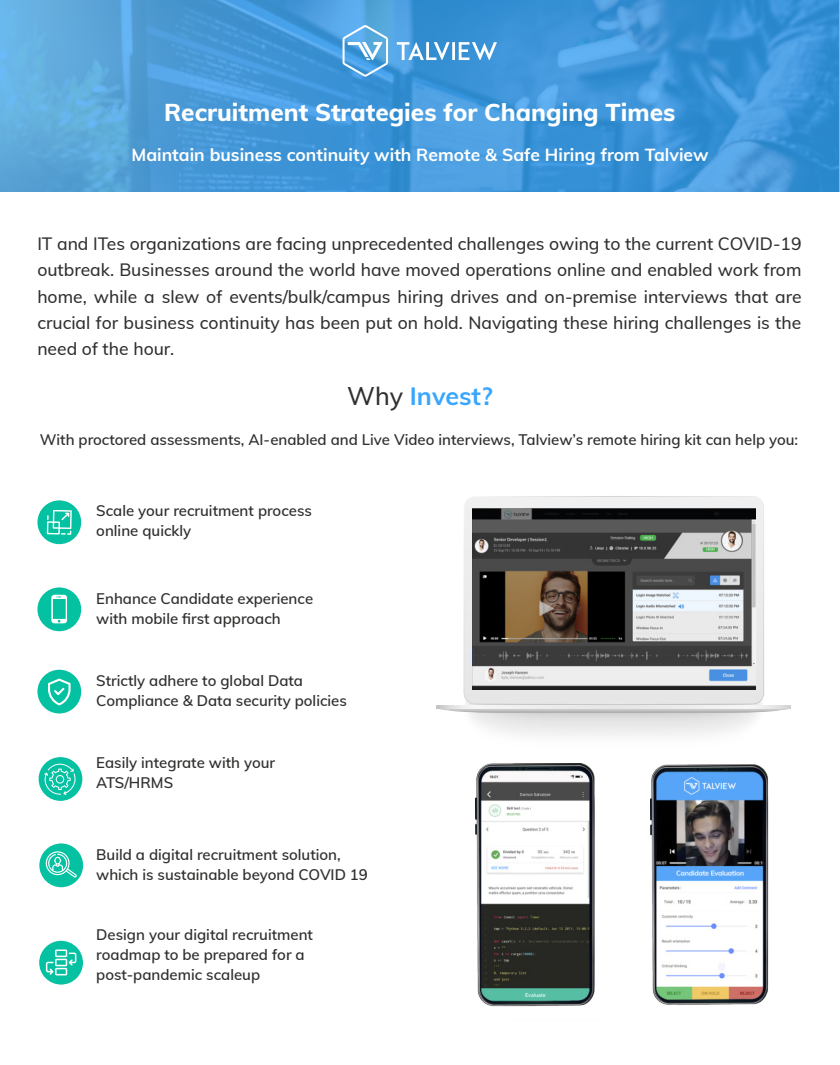
<style>
.page{position:relative;width:840px;height:1065px;background:#fff}
.page>*{position:absolute;margin:0;border:0;box-sizing:border-box;transform-origin:0 0}
.t1{font:700 25px "Muli";color:#38a6ff}
.t2{font:800 24.38px "Muli";color:#fff}
.t3{font:500 17.5px/26.2px "Muli";color:#30302f;text-align:justify}
.t4{font:700 17.5px "Muli";color:#fff}
.t5{font:600 15px/20px "Muli";color:#30302f}
.s1{font-weight:500;color:#30302f}
</style>
<div class="page">
<svg style="left:0;top:0;width:840px;height:192px;background:#4599d9"></svg>
<svg style="left:343px;top:25px;width:45px;height:52px"></svg>
<svg style="left:397px;top:42px;width:100px;height:18px"></svg>
<div style="left:39px;top:757px;width:43px;height:44px;background:#03c1a1;border-radius:50%"></div>
<div style="left:464px;top:497px;width:300px;height:126px;background:#f0f0f1"></div>
<svg style="left:437px;top:623px;width:354px;height:113px"></svg>
<img style="left:472px;top:508px;width:283px;height:182px">
<div style="left:37px;top:500px;width:44px;height:44px;background:#03c1a1;border-radius:50%"></div>
<svg style="left:47px;top:510px;width:25px;height:25px"></svg>
<div style="left:37px;top:587px;width:44px;height:44px;background:#03c1a1;border-radius:50%"></div>
<svg style="left:51px;top:595px;width:16px;height:28px"></svg>
<div style="left:37px;top:670px;width:44px;height:43px;background:#03c1a1;border-radius:50%"></div>
<svg style="left:48px;top:679px;width:23px;height:26px"></svg>
<svg style="left:44px;top:764px;width:32px;height:31px"></svg>
<div style="left:39px;top:843px;width:44px;height:44px;background:#03c1a1;border-radius:50%"></div>
<svg style="left:44px;top:850px;width:33px;height:28px"></svg>
<div style="left:39px;top:941px;width:44px;height:44px;background:#03c1a1;border-radius:50%"></div>
<svg style="left:46px;top:950px;width:30px;height:25px"></svg>
<img style="left:650px;top:764px;width:119px;height:241px">
<img style="left:475px;top:763px;width:120px;height:244px">
<h2 class="t2" style="left:164px;top:103px;width:513px">Recruitment Strategies for Changing Times</h2>
<p class="t4" style="left:131px;top:148px;width:579px">Maintain business continuity with Remote &amp; Safe Hiring from Talview</p>
<p class="t3" style="left:37px;top:232px;width:766px">IT and ITes organizations are facing unprecedented challenges owing to the current COVID-19 outbreak. Businesses around the world have moved operations online and enabled work from home, while a slew of events/bulk/campus hiring drives and on-premise interviews that are crucial for business continuity has been put on hold. Navigating these hiring challenges is the need of the hour.</p>
<h1 class="t1" style="left:347px;top:386px;width:147px"><span class="s1">Why</span> Invest?</h1>
<p class="t5" style="left:40px;top:431px;width:760px">With proctored assessments, AI-enabled and Live Video interviews, Talview’s remote hiring kit can help you:</p>
<p class="t5" style="left:96px;top:502px;width:217px">Scale your recruitment process online quickly</p>
<p class="t5" style="left:96px;top:590px;width:218px">Enhance Candidate experience with mobile first approach</p>
<p class="t5" style="left:96px;top:672px;width:252px">Strictly adhere to global Data<br>Compliance &amp; Data security policies</p>
<p class="t5" style="left:96px;top:754px;width:180px">Easily integrate with your<br>ATS/HRMS</p>
<p class="t5" style="left:96px;top:846px;width:273px">Build a digital recruitment solution, which is sustainable beyond COVID 19</p>
<p class="t5" style="left:96px;top:926px;width:218px">Design your digital recruitment roadmap to be prepared for a post-pandemic scaleup</p>
</div>
